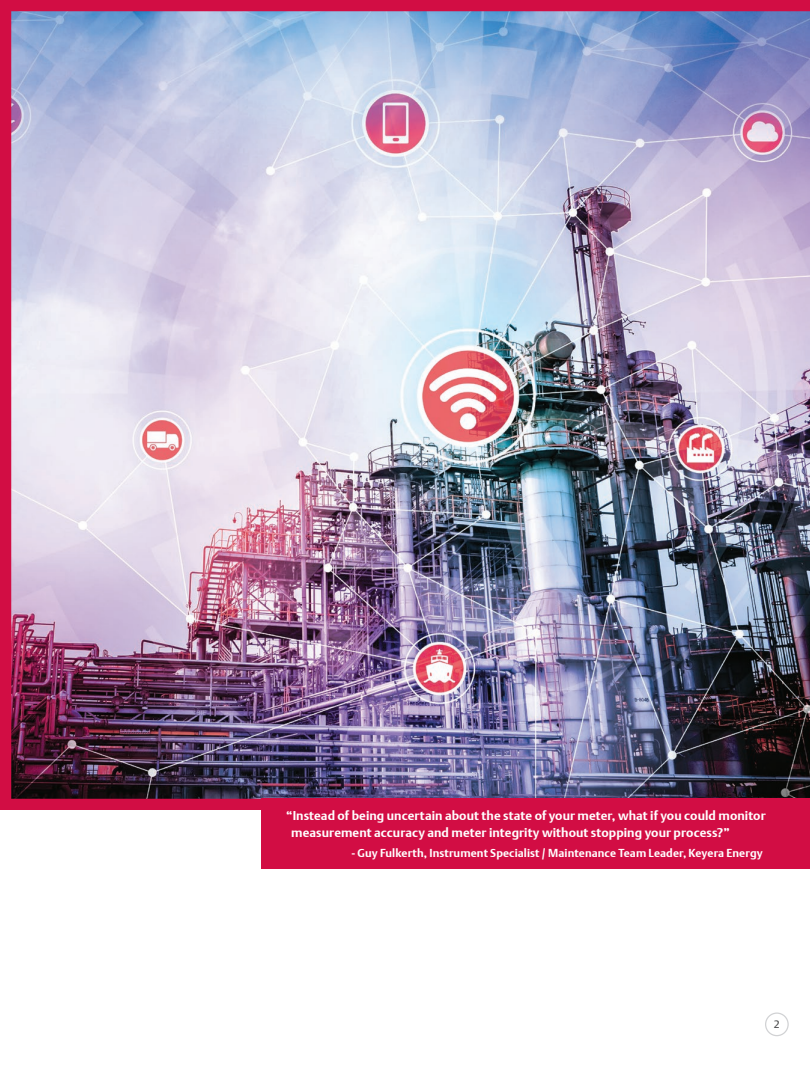
<style>
.page{position:relative;width:810px;height:1080px;background:#fff}
.page>*{position:absolute;margin:0;border:0;box-sizing:border-box;transform-origin:0 0}
.t1{font:12.5px/17.5px "DTL Argo T Bold";letter-spacing:.005em;color:#fff}
.t2{font:11.25px "DTL Argo T Bold";letter-spacing:.01em;color:#fff}
.t3{font:10.62px "DTL Argo T";color:#4b4c4d}
</style>
<div class="page">
<div style="left:765px;top:1012px;width:24px;height:24px;border:1px solid #d1d2d4;border-radius:50%"></div>
<img style="left:0;top:0;width:810px;height:810px">
<div style="left:261px;top:799px;width:549px;height:70px;background:#d20d44"></div>
<p class="t1" style="left:291px;top:806px;width:476px;text-indent:-5px">“Instead of being uncertain about the state of your meter, what if you could monitor measurement accuracy and meter integrity without stopping your process?”</p>
<p class="t2" style="left:351px;top:847px;width:413px">- Guy Fulkerth, Instrument Specialist / Maintenance Team Leader, Keyera Energy</p>
<p class="t3" style="left:774px;top:1018px;width:7px">2</p>
</div>
